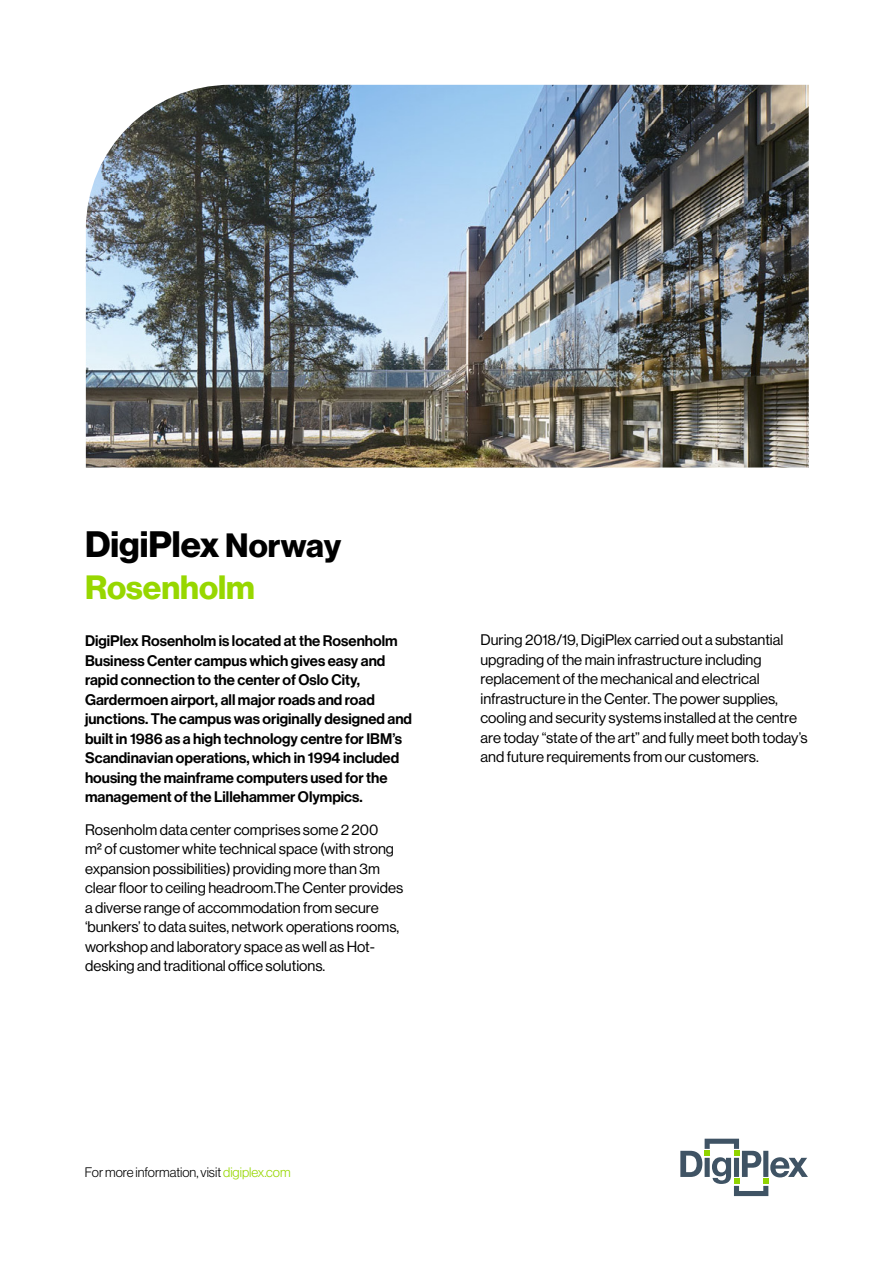
<style>
.page{position:relative;width:893px;height:1263px;background:#fff}
.page>*{position:absolute;margin:0;border:0;box-sizing:border-box;transform-origin:0 0}
.t1{font:36px "N Haas Grotesk DS Pro 75 Bd";color:#000}
.t2{font:33px "N Haas Grotesk DS Pro 75 Bd";color:#97d700}
.t3{font:15px/19.5px "N Haas Grotesk DS Pro 55 Rg";color:#000}
.t4{font:15px/19.5px "N Haas Grotesk DS Pro 65 Md";color:#000}
.t5{font:13.5px "N Haas Grotesk DS Pro 45 Lt";color:#000}
.s1{font-size:33px}
.s2{color:#97d700}
</style>
<div class="page">
<img style="left:86px;top:85px;width:723px;height:382px">
<svg style="left:680px;top:1139px;width:128px;height:57px"></svg>
<p class="t1" style="left:85px;top:523px;width:258px">DigiPlex <span class="s1">Norway</span></p>
<p class="t2" style="left:85px;top:568px;width:171px">Rosenholm</p>
<p class="t4" style="left:85px;top:631px;width:328px">DigiPlex Rosenholm is located at the Rosenholm Business Center campus which gives easy and rapid connection to the center of Oslo City, Gardermoen airport, all major roads and road junctions. The campus was originally designed and built in 1986 as a high technology centre for IBM’s Scandinavian operations, which in 1994 included housing the mainframe computers used for the management of the Lillehammer Olympics.</p>
<p class="t3" style="left:85px;top:820px;width:320px">Rosenholm data center comprises some 2 200<br>m² of customer white technical space (with strong expansion possibilities) providing more than 3m clear floor to ceiling headroom.The Center provides a diverse range of accommodation from secure ‘bunkers’ to data suites, network operations rooms, workshop and laboratory space as well as Hot&shy;desking and traditional office solutions.</p>
<p class="t3" style="left:480px;top:630px;width:329px">During 2018/19, DigiPlex carried out a substantial upgrading of the main infrastructure including replacement of the mechanical and electrical infrastructure in the Center. The power supplies, cooling and security systems installed at the centre are today “state of the art” and fully meet both today’s and future requirements from our customers.</p>
<p class="t5" style="left:85px;top:1164px;width:207px">For more information, visit <span class="s2">digiplex.com</span></p>
</div>
